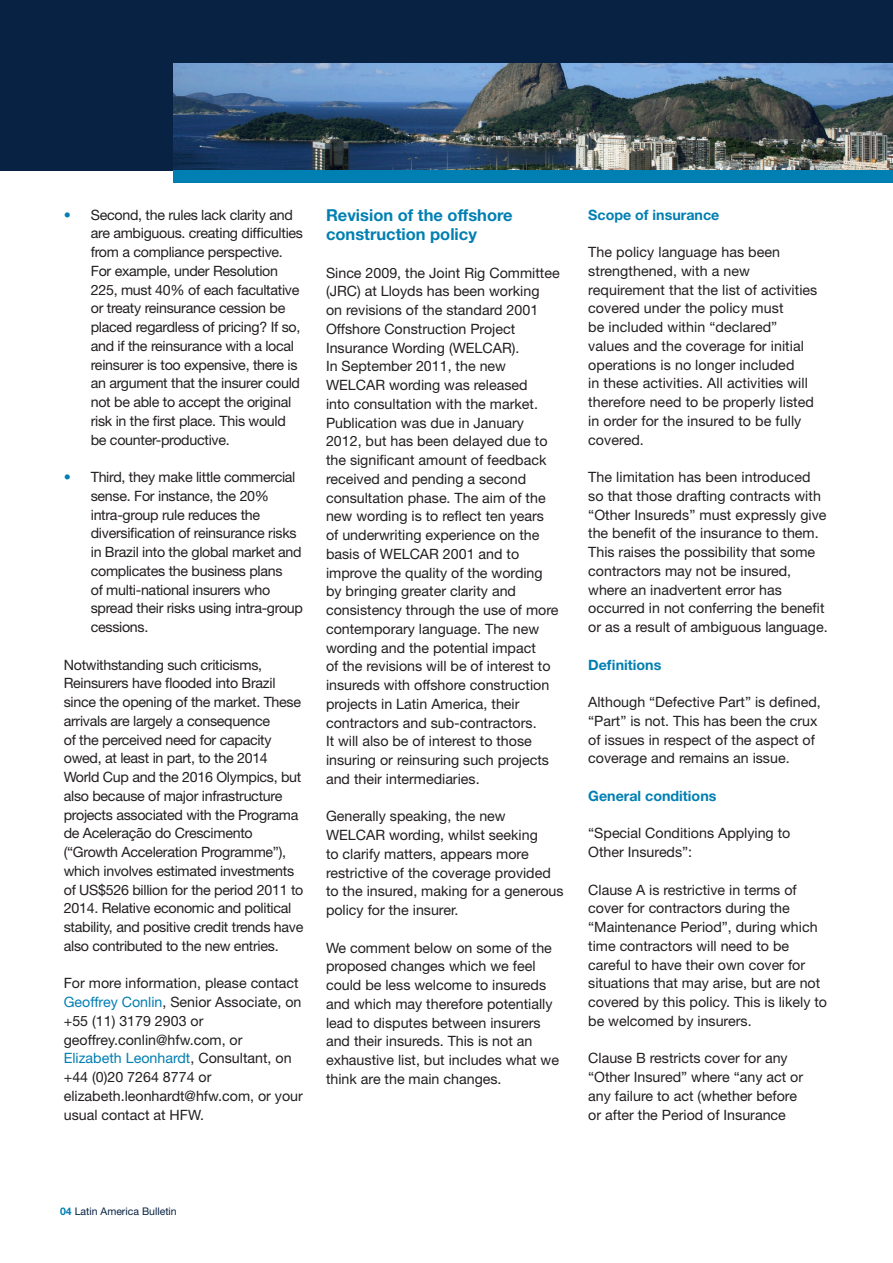
<style>
.page{position:relative;width:893px;height:1263px;background:#fff}
.page>*{position:absolute;margin:0;border:0;box-sizing:border-box;transform-origin:0 0}
.Body_Copy{font:700 16.5px/18.8px "Helvetica Neue LT";color:#007fb2}
.Body_Copy-2{font:14.25px/18.8px "Helvetica Neue LT";color:#231f20}
.Body_Copy-3{font:14.25px/18.8px "Helvetica Neue LT";letter-spacing:-.02em;color:#231f20}
.Body_Copy-4{font:700 14.25px "Helvetica Neue LT";color:#007fb2}
.t1{font:10.5px "Helvetica Neue LT";color:#072242}
.s1{color:#007fb2}
.s2{font-weight:700;color:#007fb2}
</style>
<div class="page">
<div style="left:0;top:0;width:893px;height:170px;background:#072242"></div>
<img style="left:174px;top:64px;width:719px;height:106px">
<div style="left:174px;top:170px;width:719px;height:13px;background:#007fb2"></div>
<p class="Body_Copy-3" style="left:91px;top:205px;width:214px;text-indent:-27px"><span class="s1">•</span> Second, the rules lack clarity and are ambiguous. creating difficulties from a compliance perspective.<br>For example, under Resolution 225, must 40% of each facultative or treaty reinsurance cession be placed regardless of pricing? If so, and if the reinsurance with a local reinsurer is too expensive, there is an argument that the insurer could not be able to accept the original risk in the first place. This would be counter-productive.</p>
<p class="Body_Copy-3" style="left:91px;top:467px;width:214px;text-indent:-27px"><span class="s1">•</span> Third, they make little commercial sense. For instance, the 20% intra-group rule reduces the diversification of reinsurance risks in Brazil into the global market and complicates the business plans<br>of multi-national insurers who spread their risks using intra-group cessions.</p>
<p class="Body_Copy-3" style="left:64px;top:655px;width:241px">Notwithstanding such criticisms, Reinsurers have flooded into Brazil since the opening of the market. These arrivals are largely a consequence<br>of the perceived need for capacity owed, at least in part, to the 2014<br>World Cup and the 2016 Olympics, but also because of major infrastructure projects associated with the Programa de Aceleração do Crescimento (“Growth Acceleration Programme”), which involves estimated investments of US$526 billion for the period 2011 to 2014. Relative economic and political stability, and positive credit trends have also contributed to the new entries.</p>
<p class="Body_Copy-2" style="left:64px;top:974px;width:241px">For more information, please contact<br><span class="s1">Geoffrey Conlin</span>, Senior Associate, on +55 (11) 3179 2903 or geoffrey.conlin@hfw.com, or<br><span class="s1">Elizabeth Leonhardt</span>, Consultant, on +44 (0)20 7264 8774 or elizabeth.leonhardt@hfw.com, or your usual contact at HFW.</p>
<p class="Body_Copy" style="left:326px;top:206px;width:188px">Revision of the offshore construction policy</p>
<p class="Body_Copy-2" style="left:326px;top:263px;width:235px">Since 2009, the Joint Rig Committee (JRC) at Lloyds has been working<br>on revisions of the standard 2001<br>Offshore Construction Project<br>Insurance Wording (WELCAR).<br>In September 2011, the new<br>WELCAR wording was released<br>into consultation with the market.<br>Publication was due in January<br>2012, but has been delayed due to the significant amount of feedback received and pending a second consultation phase. The aim of the new wording is to reflect ten years of underwriting experience on the basis of WELCAR 2001 and to improve the quality of the wording by bringing greater clarity and consistency through the use of more contemporary language. The new wording and the potential impact<br>of the revisions will be of interest to insureds with offshore construction projects in Latin America, their contractors and sub-contractors.<br>It will also be of interest to those insuring or reinsuring such projects and their intermediaries.</p>
<p class="Body_Copy-2" style="left:326px;top:807px;width:239px">Generally speaking, the new<br>WELCAR wording, whilst seeking<br>to clarify matters, appears more restrictive of the coverage provided to the insured, making for a generous policy for the insurer.</p>
<p class="Body_Copy-2" style="left:326px;top:938px;width:235px">We comment below on some of the proposed changes which we feel could be less welcome to insureds and which may therefore potentially lead to disputes between insurers and their insureds. This is not an exhaustive list, but includes what we think are the main changes.</p>
<p class="Body_Copy-4" style="left:588px;top:206px;width:133px">Scope of insurance</p>
<p class="Body_Copy-2" style="left:588px;top:242px;width:231px">The policy language has been strengthened, with a new requirement that the list of activities covered under the policy must<br>be included within “declared” values and the coverage for initial operations is no longer included<br>in these activities. All activities will therefore need to be properly listed in order for the insured to be fully covered.</p>
<p class="Body_Copy-2" style="left:588px;top:467px;width:241px">The limitation has been introduced so that those drafting contracts with “Other Insureds” must expressly give the benefit of the insurance to them.<br>This raises the possibility that some contractors may not be insured, where an inadvertent error has occurred in not conferring the benefit or as a result of ambiguous language.</p>
<p class="Body_Copy-4" style="left:588px;top:656px;width:75px">Definitions</p>
<p class="Body_Copy-2" style="left:588px;top:692px;width:234px">Although “Defective Part” is defined, “Part” is not. This has been the crux of issues in respect of the aspect of coverage and remains an issue.</p>
<p class="Body_Copy-4" style="left:588px;top:787px;width:130px">General conditions</p>
<p class="Body_Copy-2" style="left:588px;top:824px;width:204px">“Special Conditions Applying to<br>Other Insureds”:</p>
<p class="Body_Copy-2" style="left:588px;top:880px;width:240px">Clause A is restrictive in terms of cover for contractors during the “Maintenance Period”, during which time contractors will need to be careful to have their own cover for situations that may arise, but are not covered by this policy. This is likely to be welcomed by insurers.</p>
<p class="Body_Copy-2" style="left:588px;top:1049px;width:216px">Clause B restricts cover for any “Other Insured” where “any act or any failure to act (whether before or after the Period of Insurance</p>
<p class="t1" style="left:60px;top:1205px;width:118px"><span class="s2">04</span> Latin America Bulletin</p>
</div>
